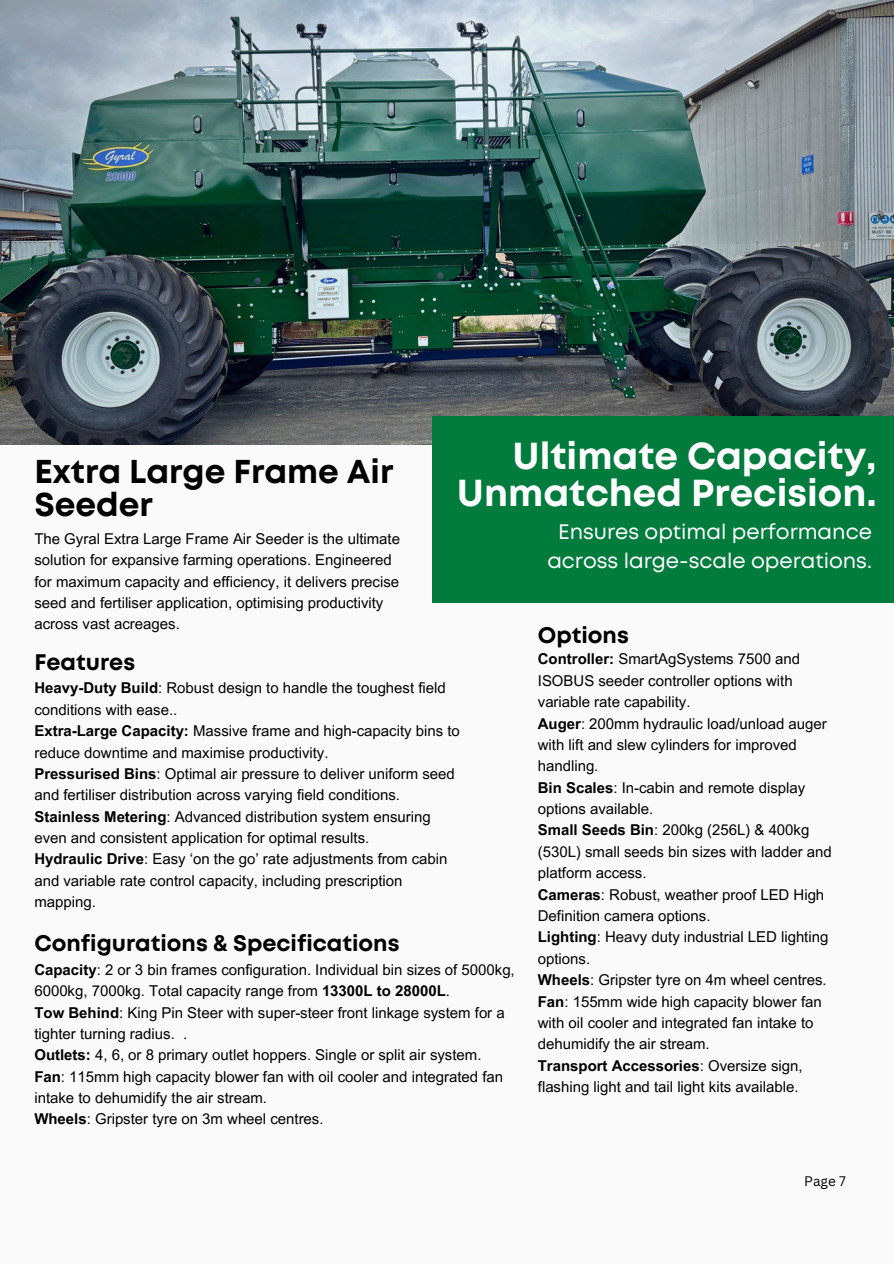
<style>
.page{position:relative;width:894px;height:1264px;background:#fff}
.page>*{position:absolute;margin:0;border:0;box-sizing:border-box;transform-origin:0 0}
.t1{font:700 37.5px/37.2px "Mont";color:#fff;text-align:right}
.t2{font:700 33px/32.7px "Mont";color:#000}
.t3{font:700 22.5px "Mont";color:#000}
.t4{font:21px/29.2px "Mont";color:#fff;text-align:center}
.t5{font:15px/21.3px "Arial MT Pro";color:#000}
.t6{font:13.5px "Canva Sans";color:#000}
.s1{font-weight:700}
</style>
<div class="page">
<div style="left:0;top:0;width:893px;height:1263px;background:#fafafa"></div>
<img style="left:0;top:0;width:893px;height:445px">
<div style="left:432px;top:416px;width:461px;height:186px;background:#017c3d"></div>
<p class="t2" style="left:34px;top:457px;width:360px">Extra Large Frame Air<br>Seeder</p>
<h3 class="t5" style="left:34px;top:529px;width:367px">The Gyral Extra Large Frame Air Seeder is the ultimate solution for expansive farming operations. Engineered for maximum capacity and efficiency, it delivers precise seed and fertiliser application, optimising productivity across vast acreages.</h3>
<h2 class="t1" style="left:457px;top:440px;width:421px">Ultimate Capacity,<br>Unmatched Precision.</h2>
<p class="t4" style="left:547px;top:518px;width:326px">Ensures optimal performance across large-scale operations.</p>
<h4 class="t3" style="left:537px;top:626px;width:92px">Options</h4>
<p class="t3" style="left:34px;top:653px;width:102px">Features</p>
<h3 class="t5" style="left:34px;top:679px;width:413px"><span class="s1">Heavy-Duty Build</span>: Robust design to handle the toughest field conditions with ease..</h3>
<p class="t5" style="left:34px;top:722px;width:427px"><span class="s1">Extra-Large Capacity:</span> Massive frame and high-capacity bins to reduce downtime and maximise productivity.</p>
<p class="t5" style="left:34px;top:765px;width:422px"><span class="s1">Pressurised Bins</span>: Optimal air pressure to deliver uniform seed and fertiliser distribution across varying field conditions.</p>
<p class="t5" style="left:34px;top:807px;width:398px"><span class="s1">Stainless Metering</span>: Advanced distribution system ensuring even and consistent application for optimal results.</p>
<p class="t5" style="left:34px;top:850px;width:414px"><span class="s1">Hydraulic Drive</span>: Easy ‘on the go’ rate adjustments from cabin and variable rate control capacity, including prescription mapping.</p>
<h1 class="t3" style="left:34px;top:934px;width:366px">Configurations &amp; Specifications</h1>
<p class="t5" style="left:34px;top:960px;width:482px"><span class="s1">Capacity</span>: 2 or 3 bin frames configuration. Individual bin sizes of 5000kg,<br>6000kg, 7000kg. Total capacity range from <span class="s1">13300L to 28000L</span>.</p>
<h3 class="t5" style="left:34px;top:1003px;width:471px"><span class="s1">Tow Behind</span>: King Pin Steer with super-steer front linkage system for a tighter turning radius. .</h3>
<p class="t5" style="left:34px;top:1046px;width:448px"><span class="s1">Outlets:</span> 4, 6, or 8 primary outlet hoppers. Single or split air system.</p>
<p class="t5" style="left:34px;top:1067px;width:470px"><span class="s1">Fan</span>: 115mm high capacity blower fan with oil cooler and integrated fan intake to dehumidify the air stream.</p>
<p class="t5" style="left:34px;top:1110px;width:290px"><span class="s1">Wheels</span>: Gripster tyre on 3m wheel centres.</p>
<p class="t5" style="left:537px;top:650px;width:264px"><span class="s1">Controller:</span> SmartAgSystems 7500 and<br>ISOBUS seeder controller options with variable rate capability.</p>
<p class="t5" style="left:537px;top:714px;width:290px"><span class="s1">Auger</span>: 200mm hydraulic load/unload auger with lift and slew cylinders for improved handling.</p>
<p class="t5" style="left:537px;top:778px;width:269px"><span class="s1">Bin Scales</span>: In-cabin and remote display options available.</p>
<p class="t5" style="left:537px;top:821px;width:295px"><span class="s1">Small Seeds Bin</span>: 200kg (256L) &amp; 400kg (530L) small seeds bin sizes with ladder and platform access.</p>
<p class="t5" style="left:537px;top:885px;width:288px"><span class="s1">Cameras</span>: Robust, weather proof LED High<br>Definition camera options.</p>
<p class="t5" style="left:537px;top:928px;width:292px"><span class="s1">Lighting</span>: Heavy duty industrial LED lighting options.</p>
<p class="t5" style="left:537px;top:971px;width:290px"><span class="s1">Wheels</span>: Gripster tyre on 4m wheel centres.</p>
<p class="t5" style="left:537px;top:992px;width:285px"><span class="s1">Fan</span>: 155mm wide high capacity blower fan with oil cooler and integrated fan intake to dehumidify the air stream.</p>
<p class="t5" style="left:537px;top:1056px;width:266px"><span class="s1">Transport Accessories</span>: Oversize sign, flashing light and tail light kits available.</p>
<p class="t6" style="left:804px;top:1171px;width:43px">Page 7</p>
</div>
